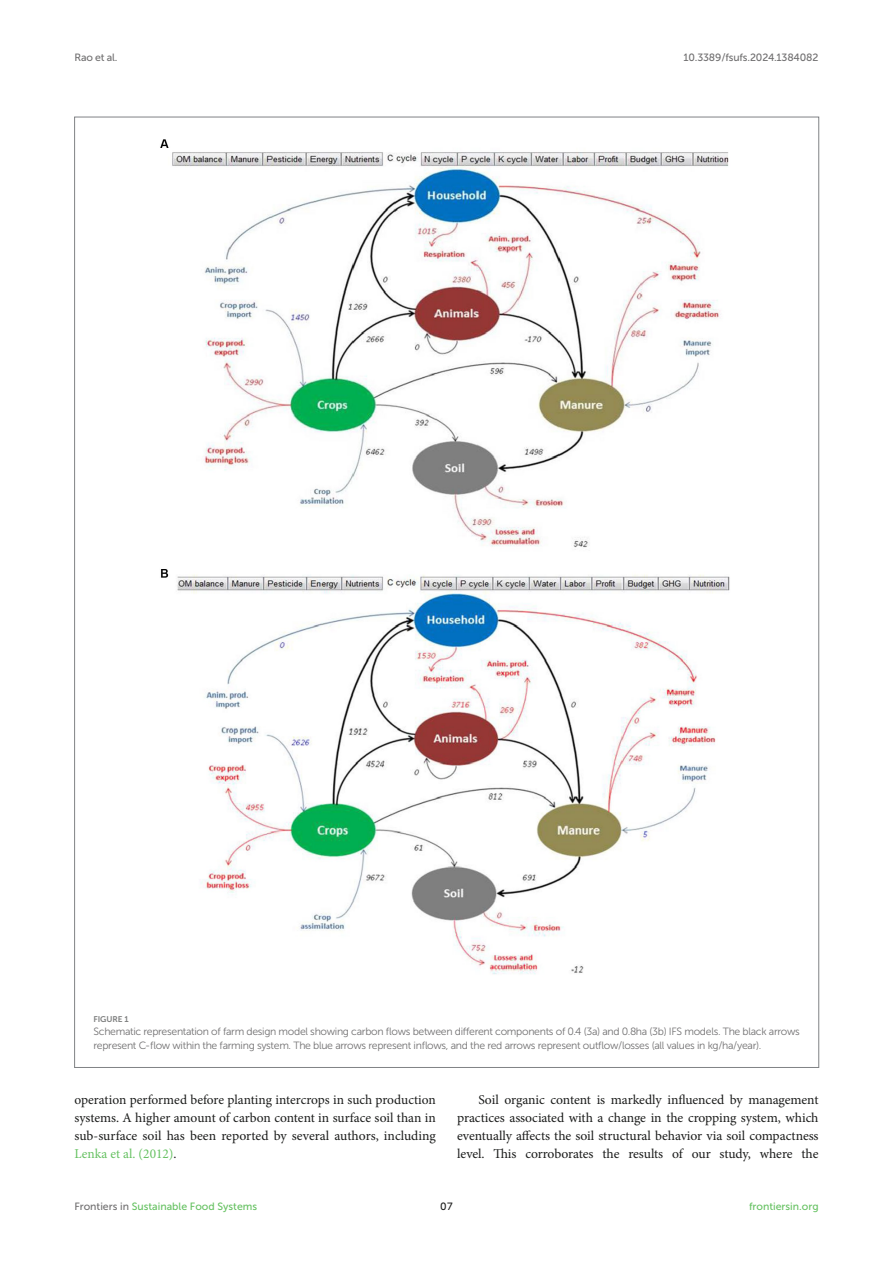
<style>
.page{position:relative;width:893px;height:1263px;background:#fff}
.page>*{position:absolute;margin:0;border:0;box-sizing:border-box;transform-origin:0 0}
.TEXT{font:13.5px/18px "Minion Pro";letter-spacing:-.01em;color:#1b1c1b;text-align:justify}
.TEXT_FLUSH{font:13.5px/18px "Minion Pro";color:#1b1c1b;text-align:justify}
.FIG_LEG{font:10.5px/13.5px "Museo Sans 300";letter-spacing:-.03em;color:#706f70}
.t1{font:10.5px "Museo Sans 500";color:#65c161}
.t2{font:10.5px "Museo Sans 500";letter-spacing:-.015em;color:#706f70}
.t3{font:10.5px "Museo Sans 500";color:#1b1c1b}
.FIG_HD{font:8.25px "Museo Sans 700";letter-spacing:-.01em;color:#7e7f7f}
.s1{color:#65c161}
.s2{color:#706f70}
</style>
<div class="page">
<img style="left:160px;top:139px;width:570px;height:836px">
<p class="t2" style="left:74px;top:51px;width:45px">Rao et al.</p>
<p class="t2" style="left:684px;top:51px;width:136px">10.3389/fsufs.2024.1384082</p>
<p class="FIG_HD" style="left:94px;top:1014px;width:37px">FIGURE 1</p>
<p class="FIG_LEG" style="left:94px;top:1025px;width:708px">Schematic representation of farm design model showing carbon flows between different components of 0.4 (3a) and 0.8 ha (3b) IFS models. The black arrows represent C-flow within the farming system. The blue arrows represent inflows, and the red arrows represent outflow/losses (all values in kg/ha/year).</p>
<p class="TEXT_FLUSH" style="left:74px;top:1091px;width:363px">operation performed before planting intercrops in such production systems. A higher amount of carbon content in surface soil than in sub-surface soil has been reported by several authors, including <span class="s1">Lenka et al. (2012)</span>.</p>
<p class="TEXT" style="left:457px;top:1091px;width:363px;text-indent:21px">Soil organic content is markedly influenced by management practices associated with a change in the cropping system, which eventually affects the soil structural behavior via soil compactness level. This corroborates the results of our study, where the</p>
<p class="t1" style="left:74px;top:1200px;width:184px"><span class="s2">Frontiers in</span> Sustainable Food Systems</p>
<p class="t3" style="left:440px;top:1200px;width:14px">07</p>
<p class="t1" style="left:749px;top:1200px;width:71px">frontiersin.org</p>
</div>
